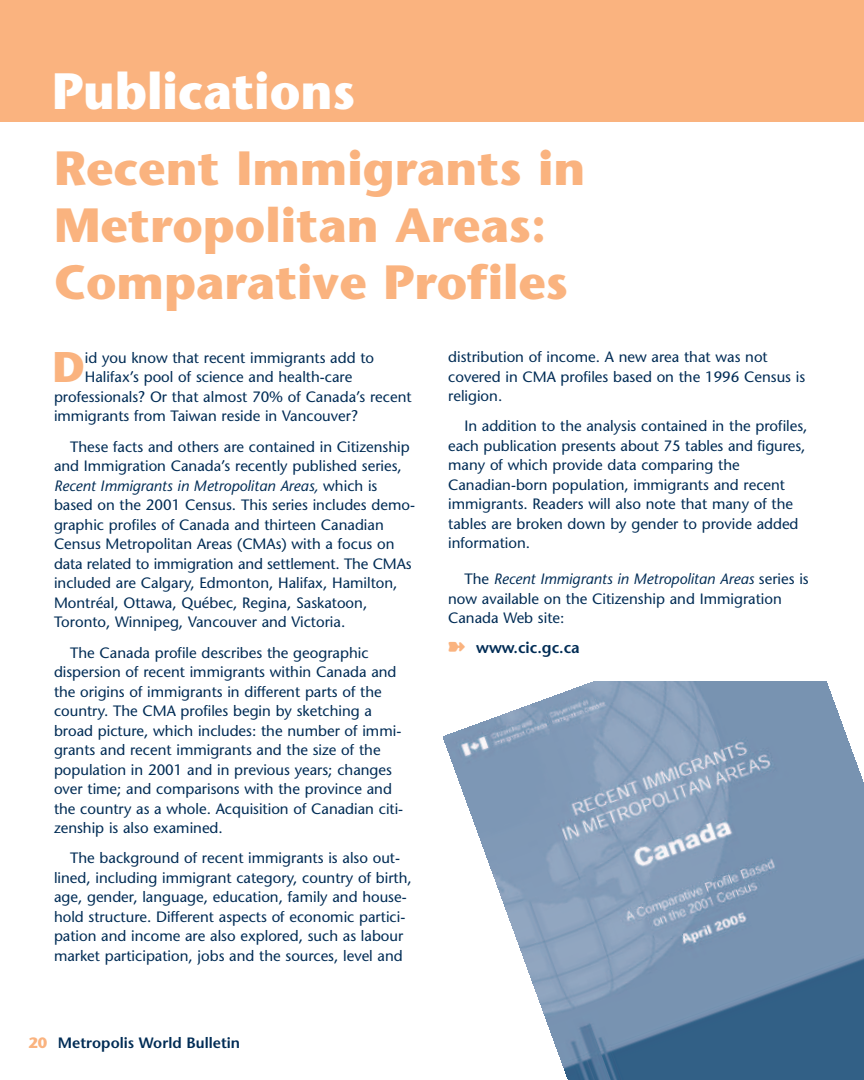
<style>
.page{position:relative;width:864px;height:1080px;background:#fff}
.page>*{position:absolute;margin:0;border:0;box-sizing:border-box;transform-origin:0 0}
.t1{font:700 51px "Stone Sans";color:#fff;scale:.95 1}
.t2{font:700 48px/57px "Stone Sans";color:#fab37f}
.t3{font:700 42.9px "Stone Sans";color:#fab37f}
.t4{font:600 15.75px "Stone Sans";color:#002c55}
.t5{font:15px/19.5px "Stone Sans";color:#002c55}
.t6{font:600 15px "Stone Sans";color:#002c55}
.s1{font-style:italic}
.s2{font-weight:700;color:#fab37f}
.s3{color:#fab37f}
</style>
<div class="page">
<img style="left:444px;top:682px;width:420px;height:398px">
<div style="left:0;top:0;width:864px;height:122px;background:#fab37f"></div>
<h1 class="t1" style="left:52px;top:72px;width:320px">Publications</h1>
<h2 class="t2" style="left:54px;top:145px;width:533px">Recent Immigrants in<br>Metropolitan Areas:<br>Comparative Profiles</h2>
<h3 class="t3" style="left:52px;top:351px;width:34px">D</h3>
<p class="t5" style="left:85px;top:350px;width:291px">id you know that recent immigrants add to</p>
<p class="t5" style="left:85px;top:369px;width:269px">Halifax’s pool of science and health-care</p>
<p class="t5" style="left:54px;top:389px;width:359px">professionals? Or that almost 70% of Canada’s recent</p>
<p class="t5" style="left:54px;top:408px;width:306px">immigrants from Taiwan reside in Vancouver?</p>
<p class="t5" style="left:54px;top:438px;width:363px;text-indent:16px">These facts and others are contained in Citizenship and Immigration Canada’s recently published series, <span class="s1">Recent Immigrants in Metropolitan Areas,</span> which is based on the 2001 Census. This series includes demo&shy;graphic profiles of Canada and thirteen Canadian Census Metropolitan Areas (CMAs) with a focus on data related to immigration and settlement. The CMAs included are Calgary, Edmonton, Halifax, Hamilton, Montréal, Ottawa, Québec, Regina, Saskatoon, Toronto, Winnipeg, Vancouver and Victoria.</p>
<p class="t5" style="left:54px;top:644px;width:351px;text-indent:16px">The Canada profile describes the geographic dispersion of recent immigrants within Canada and the origins of immigrants in different parts of the country. The CMA profiles begin by sketching a broad picture, which includes: the number of immi&shy;grants and recent immigrants and the size of the population in 2001 and in previous years; changes over time; and comparisons with the province and the country as a whole. Acquisition of Canadian citi&shy;zenship is also examined.</p>
<p class="t5" style="left:54px;top:850px;width:359px;text-indent:16px">The background of recent immigrants is also out&shy;lined, including immigrant category, country of birth, age, gender, language, education, family and house&shy;hold structure. Different aspects of economic partici&shy;pation and income are also explored, such as labour market participation, jobs and the sources, level and</p>
<p class="t6" style="left:28px;top:1037px;width:213px"><span class="s2">20</span> Metropolis World Bulletin</p>
<p class="t5" style="left:448px;top:349px;width:359px">distribution of income. A new area that was not covered in CMA profiles based on the 1996 Census is religion.</p>
<p class="t5" style="left:448px;top:418px;width:361px;text-indent:16px">In addition to the analysis contained in the profiles, each publication presents about 75 tables and figures, many of which provide data comparing the Canadian-born population, immigrants and recent immigrants. Readers will also note that many of the tables are broken down by gender to provide added information.</p>
<p class="t5" style="left:448px;top:571px;width:362px;text-indent:16px">The <span class="s1">Recent Immigrants in Metropolitan Areas</span> series is now available on the Citizenship and Immigration<br>Canada Web site:</p>
<p class="t4" style="left:448px;top:642px;width:133px"><span class="s3">➽</span> www.cic.gc.ca</p>
</div>
